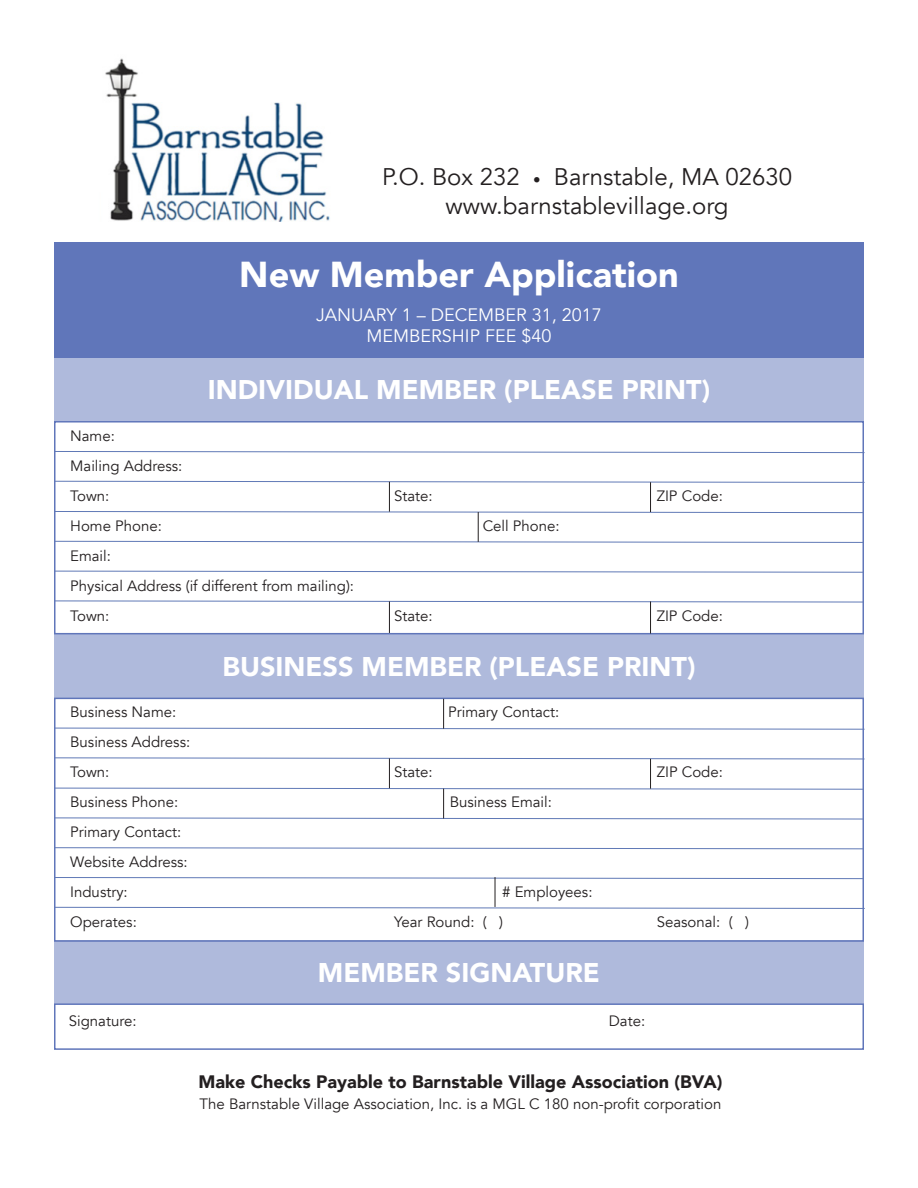
<style>
.page{position:relative;width:918px;height:1188px;background:#fff}
.page>*{position:absolute;margin:0;border:0;box-sizing:border-box;transform-origin:0 0}
.t1{font:900 36px "Avenir";color:#fff}
.t2{font:900 27px "Avenir";color:#fff}
.t3{font:24px "Avenir";color:#231f20}
.t4{font:900 18px "Avenir";color:#231f20}
.t5{font:18px "Avenir";color:#fff}
.t6{font:15px "Avenir";color:#231f20}
.s1{font-size:15px}
</style>
<div class="page">
<div style="left:54px;top:1003px;width:810px;height:47px;border:2px solid #6076ba"></div>
<div style="left:54px;top:421px;width:810px;height:213px;border:2px solid #6076ba"></div>
<div style="left:54px;top:242px;width:810px;height:116px;background:#6076ba"></div>
<img style="left:105px;top:58px;width:225px;height:163px">
<div style="left:54px;top:358px;width:810px;height:63px;background:#afbadc"></div>
<svg style="left:54px;top:451px;width:811px;height:2px;background:#aebbda"></svg>
<svg style="left:54px;top:480px;width:811px;height:3px"></svg>
<svg style="left:54px;top:511px;width:810px;height:2px;background:#aebbd9"></svg>
<svg style="left:54px;top:541px;width:810px;height:2px;background:#b0bcda"></svg>
<svg style="left:54px;top:570px;width:810px;height:3px"></svg>
<svg style="left:54px;top:600px;width:810px;height:3px"></svg>
<hr style="left:478px;top:512px;width:1px;height:30px;background:#231f20">
<hr style="left:650px;top:482px;width:1px;height:30px;background:#231f20">
<hr style="left:650px;top:601px;width:1px;height:33px;background:#231f20">
<hr style="left:389px;top:601px;width:1px;height:32px;background:#231f20">
<hr style="left:389px;top:482px;width:1px;height:30px;background:#231f20">
<div style="left:54px;top:698px;width:810px;height:244px;border:2px solid #6076ba"></div>
<div style="left:54px;top:634px;width:810px;height:64px;background:#afbadc"></div>
<svg style="left:54px;top:727px;width:811px;height:3px"></svg>
<svg style="left:54px;top:757px;width:811px;height:3px"></svg>
<svg style="left:54px;top:847px;width:810px;height:3px"></svg>
<svg style="left:54px;top:877px;width:810px;height:2px;background:#afbbda"></svg>
<svg style="left:54px;top:787px;width:810px;height:33px"></svg>
<hr style="left:650px;top:759px;width:1px;height:30px;background:#231f20">
<hr style="left:389px;top:758px;width:1px;height:30px;background:#231f20">
<hr style="left:443px;top:699px;width:1px;height:30px;background:#231f20">
<hr style="left:495px;top:877px;width:1px;height:30px;background:#231f20">
<svg style="left:54px;top:907px;width:811px;height:2px;background:#afbcda"></svg>
<div style="left:54px;top:940px;width:810px;height:63px;background:#afbadc"></div>
<p class="t3" style="left:382px;top:163px;width:412px">P.O. Box 232 <span class="s1">•</span> Barnstable, MA 02630</p>
<p class="t3" style="left:446px;top:192px;width:285px">www.barnstablevillage.org</p>
<p class="t1" style="left:239px;top:244px;width:441px">New Member Application</p>
<p class="t5" style="left:316px;top:304px;width:287px">JANUARY 1 – DECEMBER 31, 2017</p>
<p class="t5" style="left:367px;top:325px;width:186px">MEMBERSHIP FEE $40</p>
<p class="t2" style="left:208px;top:367px;width:504px">INDIVIDUAL MEMBER (PLEASE PRINT)</p>
<p class="t6" style="left:70px;top:427px;width:46px">Name:</p>
<p class="t6" style="left:70px;top:457px;width:114px">Mailing Address:</p>
<p class="t6" style="left:70px;top:487px;width:41px">Town:</p>
<p class="t6" style="left:394px;top:487px;width:40px">State:</p>
<p class="t6" style="left:657px;top:487px;width:68px">ZIP Code:</p>
<p class="t6" style="left:70px;top:517px;width:93px">Home Phone:</p>
<p class="t6" style="left:483px;top:517px;width:78px">Cell Phone:</p>
<p class="t6" style="left:70px;top:547px;width:42px">Email:</p>
<p class="t6" style="left:70px;top:577px;width:285px">Physical Address (if different from mailing):</p>
<p class="t6" style="left:70px;top:607px;width:41px">Town:</p>
<p class="t6" style="left:394px;top:607px;width:40px">State:</p>
<p class="t6" style="left:657px;top:607px;width:68px">ZIP Code:</p>
<p class="t2" style="left:223px;top:643px;width:474px">BUSINESS MEMBER (PLEASE PRINT)</p>
<p class="t6" style="left:70px;top:703px;width:108px">Business Name:</p>
<p class="t6" style="left:448px;top:703px;width:113px">Primary Contact:</p>
<p class="t6" style="left:70px;top:733px;width:122px">Business Address:</p>
<p class="t6" style="left:70px;top:763px;width:41px">Town:</p>
<p class="t6" style="left:394px;top:763px;width:40px">State:</p>
<p class="t6" style="left:657px;top:763px;width:68px">ZIP Code:</p>
<p class="t6" style="left:70px;top:793px;width:110px">Business Phone:</p>
<p class="t6" style="left:450px;top:793px;width:104px">Business Email:</p>
<p class="t6" style="left:70px;top:823px;width:113px">Primary Contact:</p>
<p class="t6" style="left:70px;top:853px;width:119px">Website Address:</p>
<p class="t6" style="left:70px;top:883px;width:59px">Industry:</p>
<p class="t6" style="left:502px;top:883px;width:92px"># Employees:</p>
<p class="t6" style="left:70px;top:913px;width:68px">Operates:</p>
<p class="t6" style="left:394px;top:913px;width:110px">Year Round: ( )</p>
<p class="t6" style="left:657px;top:913px;width:94px">Seasonal: ( )</p>
<p class="t2" style="left:318px;top:949px;width:284px">MEMBER SIGNATURE</p>
<p class="t6" style="left:69px;top:1012px;width:69px">Signature:</p>
<p class="t6" style="left:609px;top:1012px;width:38px">Date:</p>
<p class="t4" style="left:198px;top:1066px;width:526px">Make Checks Payable to Barnstable Village Association (BVA)</p>
<p class="t6" style="left:200px;top:1095px;width:523px">The Barnstable Village Association, Inc. is a MGL C 180 non-profit corporation</p>
</div>
